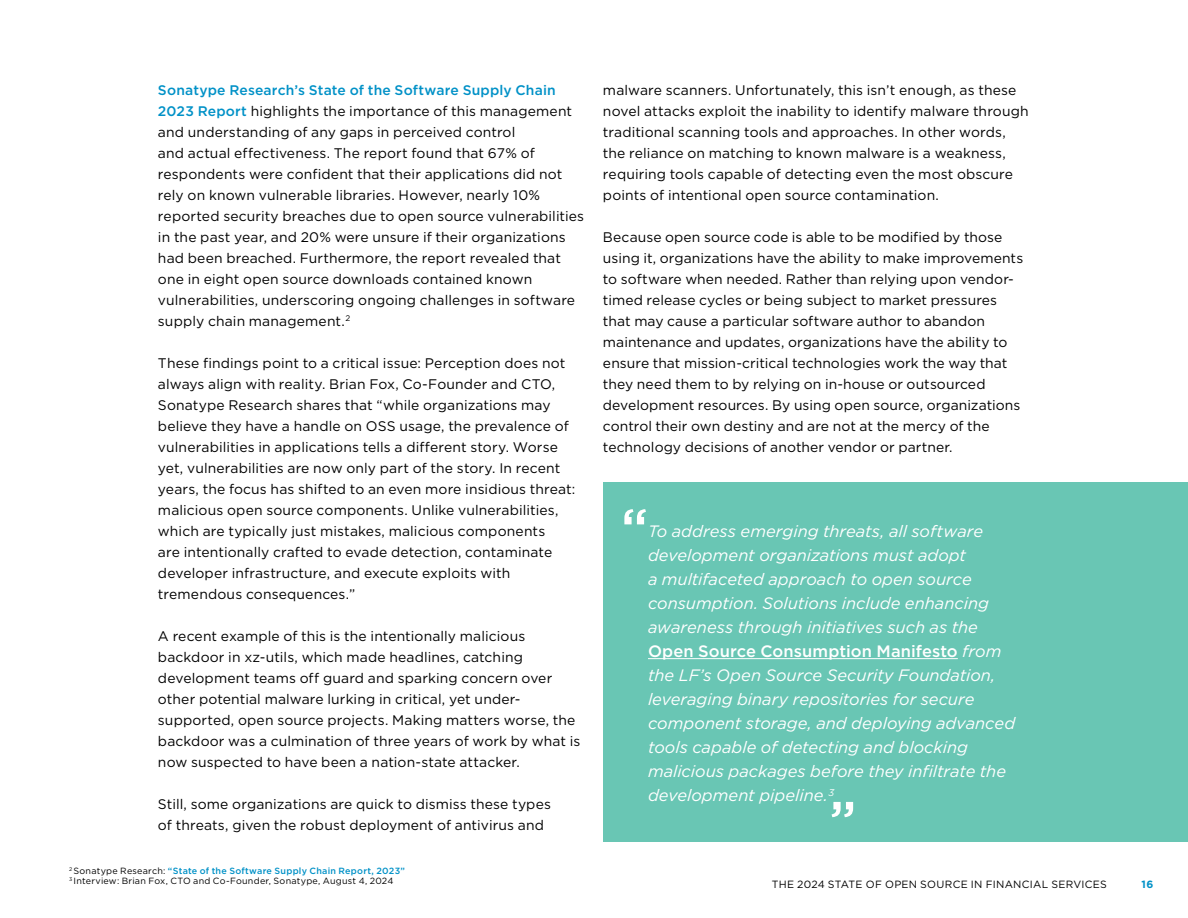
<style>
.page{position:relative;width:1188px;height:918px;background:#fff}
.page>*{position:absolute;margin:0;border:0;box-sizing:border-box;transform-origin:0 0}
.t1{font:500 54px "Gotham";color:#fff}
.t2{font:italic 16.5px/24px "Gotham";color:#fff}
.t3{font:13.8px/21px "Gotham";letter-spacing:.01em;color:#000}
.t4{font:10.5px "Gotham";letter-spacing:.025em;color:#000}
.t5{font:700 10.5px "Gotham";color:#0091c7}
.t6{font:9px/10.5px "Gotham";letter-spacing:.025em;color:#000}
.s1{font-weight:500;color:#0091c7}
.s2{font-weight:500;font-style:normal}
</style>
<div class="page">
<div style="left:603px;top:482px;width:585px;height:360px;background:#69c6b4"></div>
<hr style="left:648px;top:658px;width:310px;height:1px;background:#fff">
<p class="t3" style="left:158px;top:79px;width:428px"><span class="s1">Sonatype Research’s State of the Software Supply Chain 2023 Report</span> highlights the importance of this management and understanding of any gaps in perceived control<br>and actual effectiveness. The report found that 67% of respondents were confident that their applications did not rely on known vulnerable libraries. However, nearly 10% reported security breaches due to open source vulnerabilities in the past year, and 20% were unsure if their organizations had been breached. Furthermore, the report revealed that one in eight open source downloads contained known vulnerabilities, underscoring ongoing challenges in software supply chain management.<sup>2</sup></p>
<p class="t3" style="left:158px;top:352px;width:419px">These findings point to a critical issue: Perception does not always align with reality. Brian Fox, Co-Founder and CTO, Sonatype Research shares that “while organizations may believe they have a handle on OSS usage, the prevalence of vulnerabilities in applications tells a different story. Worse yet, vulnerabilities are now only part of the story. In recent years, the focus has shifted to an even more insidious threat: malicious open source components. Unlike vulnerabilities, which are typically just mistakes, malicious components<br>are intentionally crafted to evade detection, contaminate developer infrastructure, and execute exploits with tremendous consequences.”</p>
<p class="t3" style="left:158px;top:625px;width:424px">A recent example of this is the intentionally malicious backdoor in xz-utils, which made headlines, catching development teams off guard and sparking concern over other potential malware lurking in critical, yet under&shy;supported, open source projects. Making matters worse, the backdoor was a culmination of three years of work by what is now suspected to have been a nation-state attacker.</p>
<p class="t3" style="left:158px;top:794px;width:394px">Still, some organizations are quick to dismiss these types of threats, given the robust deployment of antivirus and</p>
<p class="t6" style="left:69px;top:865px;width:338px"><sup>2</sup> Sonatype Research: <span class="s1">“State of the Software Supply Chain Report, 2023”<br></span><sup>3</sup> Interview: Brian Fox, CTO and Co-Founder, Sonatype, August 4, 2024</p>
<p class="t3" style="left:603px;top:80px;width:427px">malware scanners. Unfortunately, this isn’t enough, as these novel attacks exploit the inability to identify malware through traditional scanning tools and approaches. In other words, the reliance on matching to known malware is a weakness, requiring tools capable of detecting even the most obscure points of intentional open source contamination.</p>
<p class="t3" style="left:603px;top:227px;width:422px">Because open source code is able to be modified by those using it, organizations have the ability to make improvements to software when needed. Rather than relying upon vendor&shy;timed release cycles or being subject to market pressures that may cause a particular software author to abandon maintenance and updates, organizations have the ability to ensure that mission-critical technologies work the way that they need them to by relying on in-house or outsourced development resources. By using open source, organizations control their own destiny and are not at the mercy of the technology decisions of another vendor or partner.</p>
<h1 class="t1" style="left:621px;top:493px;width:29px">“</h1>
<p class="t2" style="left:648px;top:519px;width:369px">To address emerging threats, all software development organizations must adopt<br>a multifaceted approach to open source consumption. Solutions include enhancing awareness through initiatives such as the <span class="s2">Open Source Consumption Manifesto</span> from the LF’s Open Source Security Foundation, leveraging binary repositories for secure component storage, and deploying advanced tools capable of detecting and blocking malicious packages before they infiltrate the development pipeline.<sup>3</sup></p>
<h1 class="t1" style="left:829px;top:785px;width:29px">”</h1>
<p class="t4" style="left:772px;top:877px;width:337px">THE 2024 STATE OF OPEN SOURCE IN FINANCIAL SERVICES</p>
<p class="t5" style="left:1142px;top:878px;width:13px">16</p>
</div>
